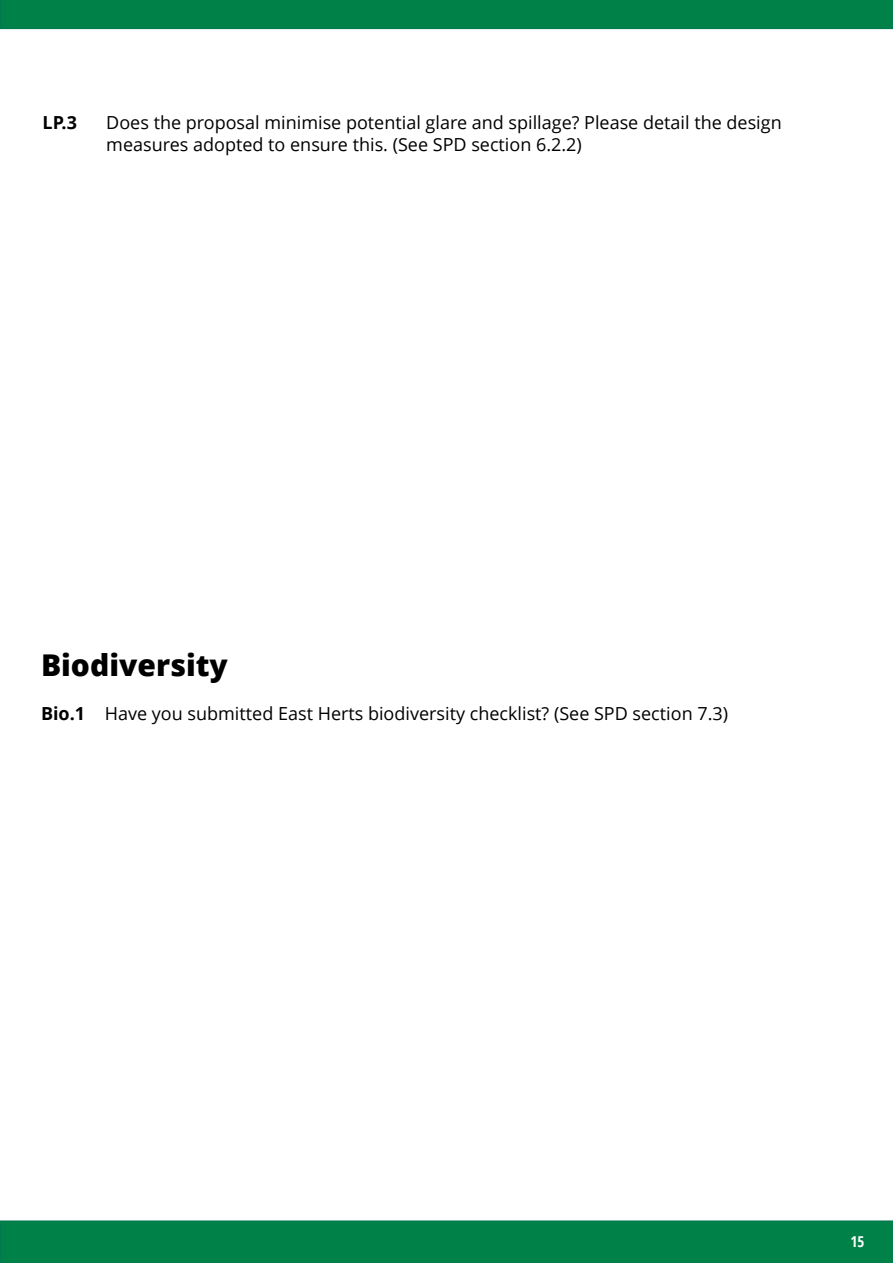
<style>
.page{position:relative;width:893px;height:1263px;background:#fff}
.page>*{position:absolute;margin:0;border:0;box-sizing:border-box;transform-origin:0 0}
.Heading{font:800 30px "Open Sans";color:#000}
.Body_text{font:18px/21.6px "Open Sans";color:#000}
.Body_text-2{font:700 18px "Open Sans";color:#000}
.t1{font:700 condensed 15px "Open Sans";color:#fff}
.s1{font-weight:700}
</style>
<div class="page">
<div style="left:0;top:1220px;width:893px;height:43px;background:#008148"></div>
<div style="left:0;top:0;width:893px;height:29px;background:#008148"></div>
<p class="Body_text-2" style="left:43px;top:110px;width:36px">LP.3</p>
<p class="Body_text" style="left:106px;top:111px;width:677px">Does the proposal minimise potential glare and spillage? Please detail the design measures adopted to ensure this. (See SPD section 6.2.2)</p>
<p class="Heading" style="left:41px;top:643px;width:188px">Biodiversity</p>
<p class="Body_text" style="left:41px;top:702px;width:689px"><span class="s1">Bio.1</span> Have you submitted East Herts biodiversity checklist? (See SPD section 7.3)</p>
<p class="t1" style="left:850px;top:1231px;width:15px">15</p>
</div>
